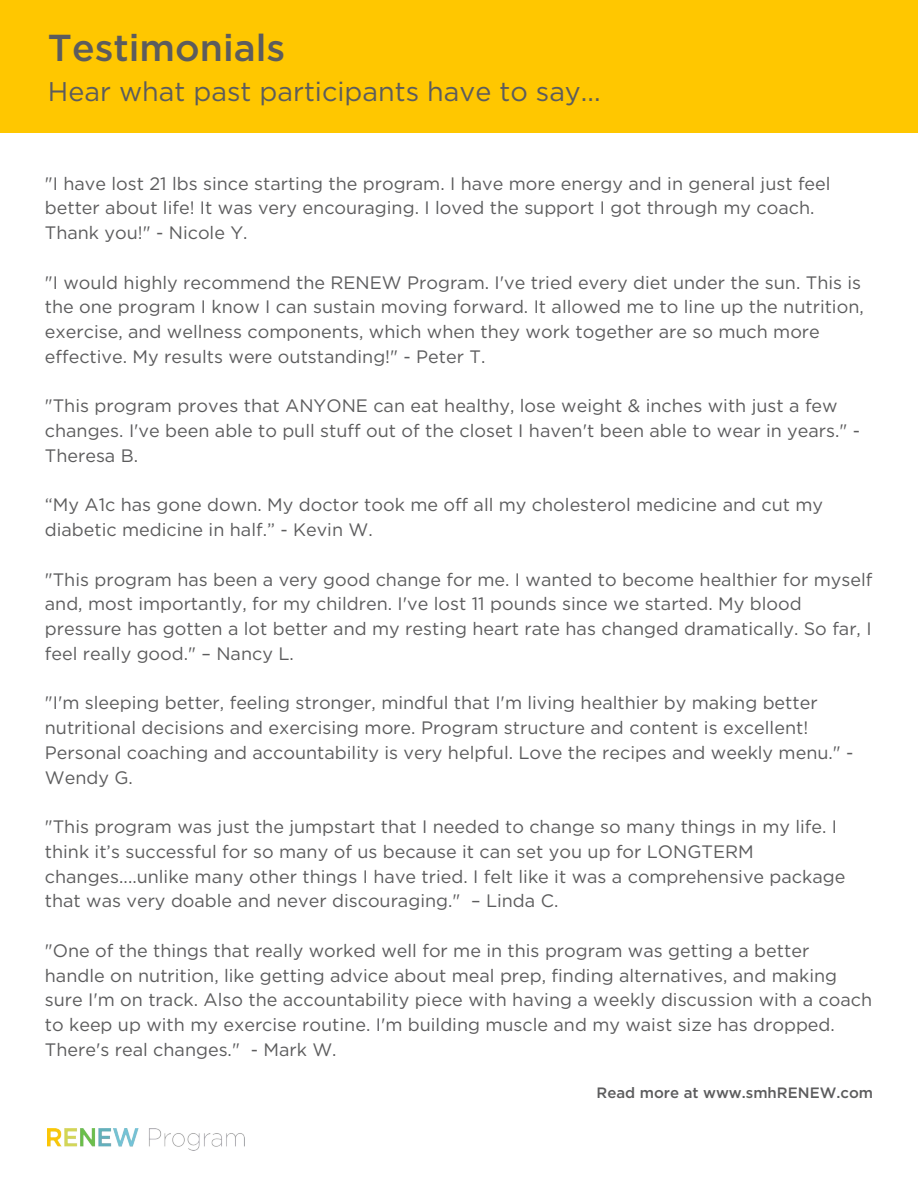
<style>
.page{position:relative;width:918px;height:1188px;background:#fff}
.page>*{position:absolute;margin:0;border:0;box-sizing:border-box;transform-origin:0 0}
.t1{font:500 37.5px "Gotham";color:#5c5c5d}
.t2{font:27px "Gotham";color:#5c5c5d}
.t3{font:18px/24.8px "Gotham";color:#5c5c5d}
.t4{font:500 15px "Gotham";color:#5c5c5d}
</style>
<div class="page">
<div style="left:0;top:0;width:918px;height:133px;background:#ffc700"></div>
<img style="left:48px;top:1129px;width:197px;height:21px">
<p class="t1" style="left:48px;top:25px;width:239px">Testimonials</p>
<p class="t2" style="left:48px;top:75px;width:554px">Hear what past participants have to say...</p>
<p class="t3" style="left:45px;top:171px;width:787px">"I have lost 21 lbs since starting the program. I have more energy and in general just feel better about life! It was very encouraging. I loved the support I got through my coach.<br>Thank you!" - Nicole Y.</p>
<p class="t3" style="left:45px;top:270px;width:820px">"I would highly recommend the RENEW Program. I've tried every diet under the sun. This is the one program I know I can sustain moving forward. It allowed me to line up the nutrition, exercise, and wellness components, which when they work together are so much more effective. My results were outstanding!" - Peter T.</p>
<p class="t3" style="left:45px;top:394px;width:817px">"This program proves that ANYONE can eat healthy, lose weight &amp; inches with just a few changes. I've been able to pull stuff out of the closet I haven't been able to wear in years." -<br>Theresa B.</p>
<p class="t3" style="left:45px;top:493px;width:780px">“My A1c has gone down. My doctor took me off all my cholesterol medicine and cut my diabetic medicine in half.” - Kevin W.</p>
<p class="t3" style="left:45px;top:567px;width:829px">"This program has been a very good change for me. I wanted to become healthier for myself and, most importantly, for my children. I've lost 11 pounds since we started. My blood pressure has gotten a lot better and my resting heart rate has changed dramatically. So far, I feel really good." – Nancy L.</p>
<p class="t3" style="left:45px;top:691px;width:810px">"I'm sleeping better, feeling stronger, mindful that I'm living healthier by making better nutritional decisions and exercising more. Program structure and content is excellent!<br>Personal coaching and accountability is very helpful. Love the recipes and weekly menu." - Wendy G.</p>
<p class="t3" style="left:45px;top:814px;width:802px">"This program was just the jumpstart that I needed to change so many things in my life. I think it’s successful for so many of us because it can set you up for LONGTERM changes....unlike many other things I have tried. I felt like it was a comprehensive package that was very doable and never discouraging." – Linda C.</p>
<p class="t3" style="left:45px;top:938px;width:829px">"One of the things that really worked well for me in this program was getting a better handle on nutrition, like getting advice about meal prep, finding alternatives, and making sure I'm on track. Also the accountability piece with having a weekly discussion with a coach to keep up with my exercise routine. I'm building muscle and my waist size has dropped.<br>There's real changes." - Mark W.</p>
<p class="t4" style="left:597px;top:1083px;width:278px">Read more at www.smhRENEW.com</p>
</div>
